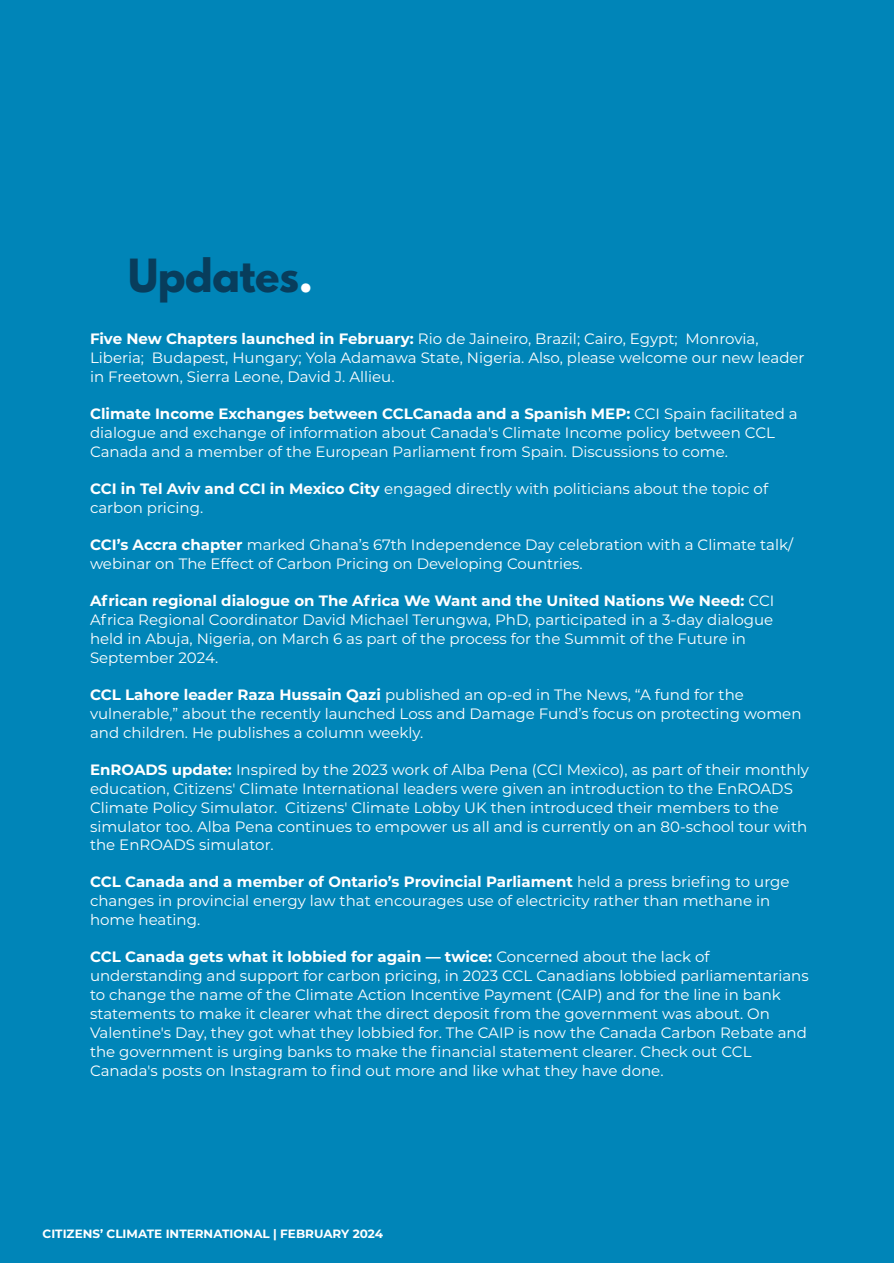
<style>
.page{position:relative;width:894px;height:1263px;background:#fff}
.page>*{position:absolute;margin:0;border:0;box-sizing:border-box;transform-origin:0 0}
.t1{font:700 40.5px "League Spartan";letter-spacing:-.01em;color:#083d5c}
.t2{font:15px "Montserrat";color:#fff}
.t3{font:700 15px "Montserrat";color:#fff}
.t4{font:700 12px "Montserrat";color:#fff}
.s1{color:#fff}
.s2{color:#0085b8}
.s3{font-weight:700}
.s4{font-weight:400}
</style>
<div class="page">
<div style="left:0;top:0;width:893px;height:1263px;background:#0085b8"></div>
<p class="t1" style="left:128px;top:262px;width:200px">Updates<span class="s1">.</span><span class="s2">.</span></p>
<p class="t2" style="left:90px;top:329px;width:670px"><span class="s3">Five New Chapters launched in February:</span> Rio de Jaineiro, Brazil; Cairo, Egypt; Monrovia,</p>
<p class="t2" style="left:90px;top:348px;width:715px">Liberia; Budapest, Hungary; Yola Adamawa State, Nigeria. Also, please welcome our new leader</p>
<p class="t2" style="left:90px;top:367px;width:306px">in Freetown, Sierra Leone, David J. Allieu.</p>
<p class="t3" style="left:90px;top:404px;width:708px">Climate Income Exchanges between CCLCanada and a Spanish MEP: <span class="s4">CCI Spain facilitated a</span></p>
<p class="t2" style="left:90px;top:423px;width:686px">dialogue and exchange of information about Canada's Climate Income policy between CCL</p>
<p class="t2" style="left:90px;top:442px;width:639px">Canada and a member of the European Parliament from Spain. Discussions to come.</p>
<p class="t2" style="left:90px;top:479px;width:679px"><span class="s3">CCI in Tel Aviv and CCI in Mexico City</span> engaged directly with politicians about the topic of</p>
<p class="t2" style="left:90px;top:498px;width:115px">carbon pricing.</p>
<p class="t2" style="left:90px;top:535px;width:704px"><span class="s3">CCI’s Accra chapter</span> marked Ghana’s 67th Independence Day celebration with a Climate talk/</p>
<p class="t2" style="left:90px;top:554px;width:494px">webinar on The Effect of Carbon Pricing on Developing Countries.</p>
<p class="t3" style="left:90px;top:591px;width:685px">African regional dialogue on The Africa We Want and the United Nations We Need: <span class="s4">CCI</span></p>
<p class="t2" style="left:90px;top:610px;width:684px">Africa Regional Coordinator David Michael Terungwa, PhD, participated in a 3-day dialogue</p>
<p class="t2" style="left:90px;top:629px;width:657px">held in Abuja, Nigeria, on March 6 as part of the process for the Summit of the Future in</p>
<p class="t2" style="left:90px;top:648px;width:130px">September 2024.</p>
<p class="t2" style="left:90px;top:685px;width:655px"><span class="s3">CCL Lahore leader Raza Hussain Qazi</span> published an op-ed in The News, “A fund for the</p>
<p class="t2" style="left:90px;top:704px;width:712px">vulnerable,” about the recently launched Loss and Damage Fund’s focus on protecting women</p>
<p class="t2" style="left:90px;top:723px;width:335px">and children. He publishes a column weekly.</p>
<p class="t2" style="left:90px;top:760px;width:720px"><span class="s3">EnROADS update:</span> Inspired by the 2023 work of Alba Pena (CCI Mexico), as part of their monthly</p>
<p class="t2" style="left:90px;top:779px;width:704px">education, Citizens' Climate International leaders were given an introduction to the EnROADS</p>
<p class="t2" style="left:90px;top:798px;width:690px">Climate Policy Simulator. Citizens' Climate Lobby UK then introduced their members to the</p>
<p class="t2" style="left:90px;top:817px;width:718px">simulator too. Alba Pena continues to empower us all and is currently on an 80-school tour with</p>
<p class="t2" style="left:90px;top:836px;width:185px">the EnROADS simulator.</p>
<p class="t3" style="left:90px;top:873px;width:700px">CCL Canada and a member of Ontario’s Provincial Parliament <span class="s4">held a press briefing to urge</span></p>
<p class="t2" style="left:90px;top:892px;width:681px">changes in provincial energy law that encourages use of electricity rather than methane in</p>
<p class="t2" style="left:90px;top:911px;width:112px">home heating.</p>
<p class="t3" style="left:90px;top:948px;width:621px">CCL Canada gets what it lobbied for again — twice: <span class="s4">Concerned about the lack of</span></p>
<p class="t2" style="left:90px;top:967px;width:720px">understanding and support for carbon pricing, in 2023 CCL Canadians lobbied parliamentarians</p>
<p class="t2" style="left:90px;top:986px;width:692px">to change the name of the Climate Action Incentive Payment (CAIP) and for the line in bank</p>
<p class="t2" style="left:90px;top:1005px;width:681px">statements to make it clearer what the direct deposit from the government was about. On</p>
<p class="t2" style="left:90px;top:1024px;width:718px">Valentine's Day, they got what they lobbied for. The CAIP is now the Canada Carbon Rebate and</p>
<p class="t2" style="left:90px;top:1043px;width:662px">the government is urging banks to make the financial statement clearer. Check out CCL</p>
<p class="t2" style="left:90px;top:1062px;width:574px">Canada's posts on Instagram to find out more and like what they have done.</p>
<p class="t4" style="left:43px;top:1227px;width:342px">CITIZENS’ CLIMATE INTERNATIONAL | FEBRUARY 2024</p>
</div>
